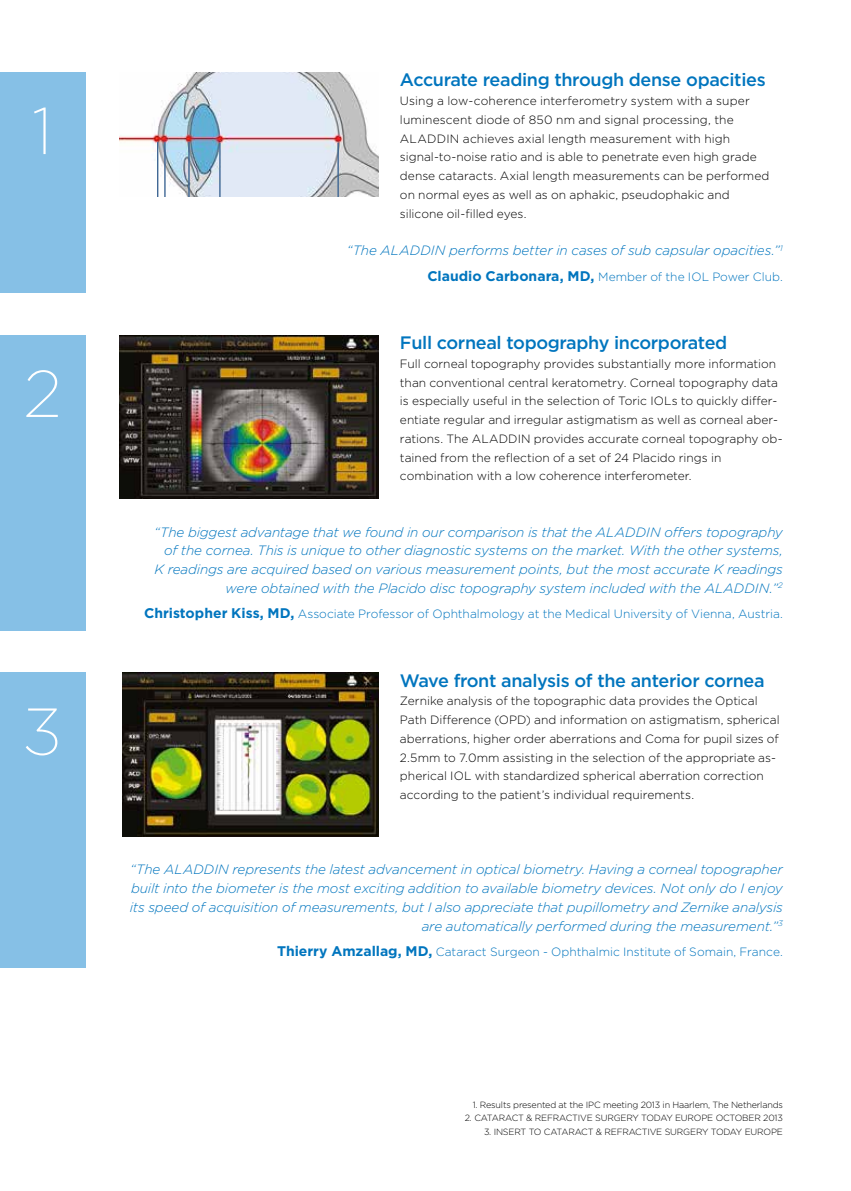
<style>
.page{position:relative;width:851px;height:1191px;background:#fff}
.page>*{position:absolute;margin:0;border:0;box-sizing:border-box;transform-origin:0 0}
.t1{font:200 66px "Gotham";color:#fff}
.t2{font:500 18px "Gotham";letter-spacing:-.02em;color:#0075be}
.t3{font:italic 300 13.5px/18.8px "Gotham";letter-spacing:-.01em;color:#0075be;text-align:right}
.t4{font:300 12px/18.8px "Gotham";color:#000}
.t5{font:300 12px "Gotham";color:#0075be}
.t6{font:300 9px "Gotham";letter-spacing:-.02em;color:#000}
.s1{font-weight:700;font-size:13.95px}
</style>
<div class="page">
<img style="left:119px;top:72px;width:259px;height:124px">
<svg style="left:126px;top:141px;width:213px;height:55px"></svg>
<div style="left:0;top:72px;width:85px;height:221px;background:#86c0e6"></div>
<div style="left:0;top:335px;width:85px;height:295px;background:#86c0e6"></div>
<div style="left:0;top:673px;width:85px;height:295px;background:#86c0e6"></div>
<img style="left:119px;top:335px;width:259px;height:163px">
<img style="left:122px;top:673px;width:256px;height:163px">
<h1 class="t1" style="left:32px;top:90px;width:23px">1</h1>
<h1 class="t1" style="left:24px;top:352px;width:40px">2</h1>
<h1 class="t1" style="left:24px;top:690px;width:39px">3</h1>
<h2 class="t2" style="left:400px;top:68px;width:367px">Accurate reading through dense opacities</h2>
<p class="t4" style="left:400px;top:91px;width:371px">Using a low-coherence interferometry system with a super luminescent diode of 850 nm and signal processing, the ALADDIN achieves axial length measurement with high signal-to-noise ratio and is able to penetrate even high grade dense cataracts. Axial length measurements can be performed on normal eyes as well as on aphakic, pseudophakic and silicone oil-filled eyes.</p>
<p class="t3" style="left:347px;top:241px;width:437px">“The ALADDIN performs better in cases of sub capsular opacities.”<sup>1</sup></p>
<p class="t5" style="left:427px;top:269px;width:357px"><span class="s1">Claudio Carbonara, MD,</span> Member of the IOL Power Club.</p>
<h2 class="t2" style="left:400px;top:331px;width:329px">Full corneal topography incorporated</h2>
<p class="t4" style="left:400px;top:354px;width:384px">Full corneal topography provides substantially more information than conventional central keratometry. Corneal topography data is especially useful in the selection of Toric IOLs to quickly differ&shy;entiate regular and irregular astigmatism as well as corneal aber&shy;rations. The ALADDIN provides accurate corneal topography ob&shy;tained from the reflection of a set of 24 Placido rings in combination with a low coherence interferometer.</p>
<p class="t3" style="left:154px;top:522px;width:630px">“The biggest advantage that we found in our comparison is that the ALADDIN offers topography of the cornea. This is unique to other diagnostic systems on the market. With the other systems, K readings are acquired based on various measurement points, but the most accurate K readings were obtained with the Placido disc topography system included with the ALADDIN.”<sup>2</sup></p>
<p class="t5" style="left:144px;top:606px;width:640px"><span class="s1">Christopher Kiss, MD,</span> Associate Professor of Ophthalmology at the Medical University of Vienna, Austria.</p>
<h2 class="t2" style="left:400px;top:668px;width:366px">Wave front analysis of the anterior cornea</h2>
<p class="t4" style="left:400px;top:691px;width:381px">Zernike analysis of the topographic data provides the Optical Path Difference (OPD) and information on astigmatism, spherical aberrations, higher order aberrations and Coma for pupil sizes of 2.5mm to 7.0mm assisting in the selection of the appropriate as&shy;pherical IOL with standardized spherical aberration correction according to the patient’s individual requirements.</p>
<p class="t3" style="left:130px;top:859px;width:654px">“The ALADDIN represents the latest advancement in optical biometry. Having a corneal topographer built into the biometer is the most exciting addition to available biometry devices. Not only do I enjoy its speed of acquisition of measurements, but I also appreciate that pupillometry and Zernike analysis are automatically performed during the measurement.”<sup>3</sup></p>
<p class="t5" style="left:277px;top:944px;width:507px"><span class="s1">Thierry Amzallag, MD,</span> Cataract Surgeon - Ophthalmic Institute of Somain, France.</p>
<p class="t6" style="left:472px;top:1098px;width:311px">1. Results presented at the IPC meeting 2013 in Haarlem, The Netherlands</p>
<p class="t6" style="left:465px;top:1112px;width:319px">2. CATARACT &amp; REFRACTIVE SURGERY TODAY EUROPE OCTOBER 2013</p>
<p class="t6" style="left:484px;top:1125px;width:300px">3. INSERT TO CATARACT &amp; REFRACTIVE SURGERY TODAY EUROPE</p>
</div>
